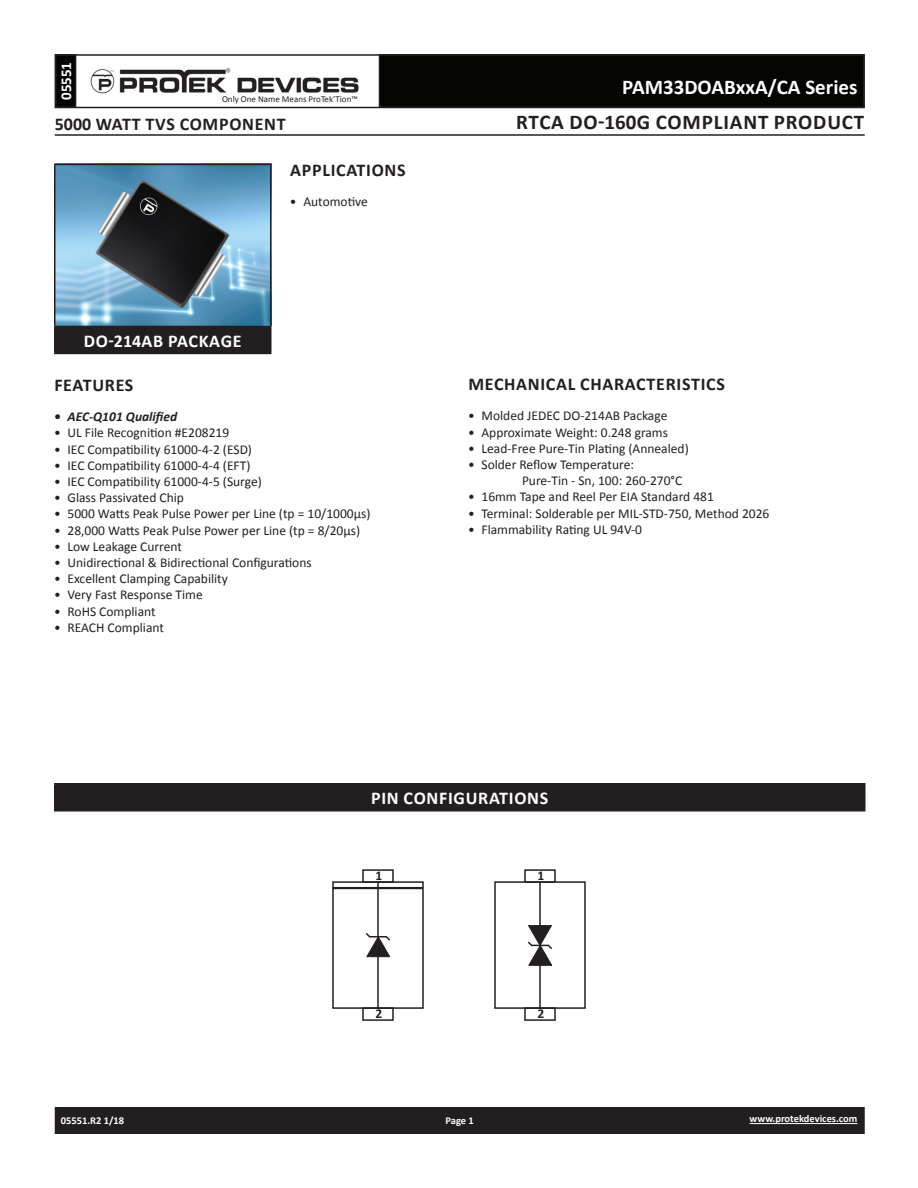
<style>
.page{position:relative;width:918px;height:1188px;background:#fff}
.page>*{position:absolute;margin:0;border:0;box-sizing:border-box;transform-origin:0 0}
.t1{font:700 21px "Calibri";letter-spacing:.04em;color:#231f20}
.t2{font:700 21px "Calibri";color:#fff}
.t3{font:700 18px "Calibri";letter-spacing:.04em;color:#231f20}
.t4{font:700 18px "Calibri";letter-spacing:.04em;color:#fff}
.t5{font:700 15px "Calibri";color:#fff}
.t6{font:13.5px/16.2px "Calibri";color:#231f20}
.t7{font:italic 700 13.5px "Calibri";color:#231f20}
.t8{font:700 13.5px "Calibri";color:#231f20}
.t9{font:700 10.5px "Calibri";color:#fff}
.t10{font:9px "Calibri";color:#231f20}
</style>
<div class="page">
<div style="left:56px;top:1108px;width:808px;height:25px;background:#231f20"></div>
<div style="left:55px;top:1107px;width:810px;height:27px;border:2px solid #231f20"></div>
<div style="left:56px;top:55px;width:20px;height:52px;background:#040503"></div>
<div style="left:55px;top:54px;width:21px;height:54px;border:2px solid #231f20"></div>
<div style="left:380px;top:55px;width:484px;height:52px;background:#040503"></div>
<div style="left:55px;top:54px;width:810px;height:54px;border:2px solid #231f20"></div>
<img style="left:90px;top:68px;width:269px;height:26px">
<hr style="left:750px;top:1123px;width:107px;height:1px;background:#fff">
<hr style="left:55px;top:134px;width:810px;height:2px;background:#231f20">
<div style="left:55px;top:784px;width:810px;height:27px;background:#231f20"></div>
<hr style="left:54px;top:783px;width:812px;height:1px;background:#231f20">
<hr style="left:54px;top:784px;width:2px;height:26px;background:#231f20">
<hr style="left:864px;top:784px;width:2px;height:26px;background:#231f20">
<hr style="left:54px;top:810px;width:812px;height:2px;background:#231f20">
<img style="left:56px;top:165px;width:214px;height:161px">
<div style="left:55px;top:326px;width:216px;height:27px;background:#231f20"></div>
<hr style="left:54px;top:164px;width:218px;height:1px;background:#231f20">
<hr style="left:54px;top:165px;width:2px;height:161px;background:#231f20">
<hr style="left:270px;top:165px;width:2px;height:161px;background:#231f20">
<hr style="left:54px;top:326px;width:218px;height:1px;background:#231f20">
<hr style="left:54px;top:327px;width:2px;height:26px;background:#231f20">
<hr style="left:270px;top:327px;width:2px;height:26px;background:#231f20">
<hr style="left:54px;top:353px;width:218px;height:1px;background:#231f20">
<svg style="left:366px;top:933px;width:25px;height:24px"></svg>
<div style="left:332px;top:881px;width:92px;height:128px;border:2px solid #231f20"></div>
<div style="left:362px;top:1007px;width:32px;height:14px;border:2px solid #231f20"></div>
<div style="left:362px;top:869px;width:32px;height:14px;border:2px solid #231f20"></div>
<hr style="left:377px;top:882px;width:2px;height:126px;background:#231f20">
<hr style="left:333px;top:887px;width:90px;height:2px;background:#231f20">
<div style="left:494px;top:881px;width:92px;height:128px;border:2px solid #231f20"></div>
<div style="left:524px;top:1007px;width:32px;height:14px;border:2px solid #231f20"></div>
<div style="left:524px;top:869px;width:32px;height:14px;border:2px solid #231f20"></div>
<hr style="left:539px;top:882px;width:2px;height:126px;background:#231f20">
<svg style="left:527px;top:925px;width:26px;height:41px"></svg>
<p class="t5" style="left:56px;top:100px;width:40px;rotate:-90deg">05551</p>
<p class="t10" style="left:222px;top:93px;width:137px">Only One Name Means ProTek’Tion™</p>
<h2 class="t3" style="left:55px;top:112px;width:233px">5000 WATT TVS COMPONENT</h2>
<h2 class="t3" style="left:290px;top:158px;width:117px">APPLICATIONS</h2>
<p class="t6" style="left:290px;top:194px;width:80px">• Automotive</p>
<h2 class="t4" style="left:84px;top:329px;width:159px">DO-214AB PACKAGE</h2>
<h2 class="t3" style="left:54px;top:373px;width:81px">FEATURES</h2>
<p class="t7" style="left:54px;top:408px;width:125px">• AEC-Q101 Qualified</p>
<p class="t6" style="left:54px;top:425px;width:177px">• UL File Recognition #E208219</p>
<p class="t6" style="left:54px;top:441px;width:200px">• IEC Compatibility 61000-4-2 (ESD)</p>
<p class="t6" style="left:54px;top:457px;width:198px">• IEC Compatibility 61000-4-4 (EFT)</p>
<p class="t6" style="left:54px;top:473px;width:209px">• IEC Compatibility 61000-4-5 (Surge)</p>
<p class="t6" style="left:54px;top:490px;width:131px">• Glass Passivated Chip</p>
<p class="t6" style="left:54px;top:506px;width:318px">• 5000 Watts Peak Pulse Power per Line (tp = 10/1000µs)</p>
<p class="t6" style="left:54px;top:522px;width:308px">• 28,000 Watts Peak Pulse Power per Line (tp = 8/20µs)</p>
<p class="t6" style="left:54px;top:538px;width:129px">• Low Leakage Current</p>
<p class="t6" style="left:54px;top:554px;width:259px">• Unidirectional &amp; Bidirectional Configurations</p>
<p class="t6" style="left:54px;top:571px;width:175px">• Excellent Clamping Capability</p>
<p class="t6" style="left:54px;top:587px;width:150px">• Very Fast Response Time</p>
<p class="t6" style="left:54px;top:603px;width:103px">• RoHS Compliant</p>
<p class="t6" style="left:54px;top:619px;width:111px">• REACH Compliant</p>
<h1 class="t2" style="left:622px;top:74px;width:237px">PAM33DOABxxA/CA Series</h1>
<h1 class="t1" style="left:516px;top:109px;width:350px">RTCA DO-160G COMPLIANT PRODUCT</h1>
<h2 class="t3" style="left:468px;top:372px;width:258px">MECHANICAL CHARACTERISTICS</h2>
<p class="t6" style="left:468px;top:408px;width:201px">• Molded JEDEC DO-214AB Package</p>
<p class="t6" style="left:468px;top:424px;width:202px">• Approximate Weight: 0.248 grams</p>
<p class="t6" style="left:468px;top:440px;width:222px">• Lead-Free Pure-Tin Plating (Annealed)</p>
<p class="t6" style="left:522px;top:457px;width:162px;text-indent:-54px">• Solder Reflow Temperature:<br>Pure-Tin - Sn, 100: 260-270°C</p>
<p class="t6" style="left:468px;top:489px;width:247px">• 16mm Tape and Reel Per EIA Standard 481</p>
<p class="t6" style="left:468px;top:505px;width:303px">• Terminal: Solderable per MIL-STD-750, Method 2026</p>
<p class="t6" style="left:468px;top:521px;width:176px">• Flammability Rating UL 94V-0</p>
<h2 class="t4" style="left:371px;top:787px;width:179px">PIN CONFIGURATIONS</h2>
<p class="t8" style="left:375px;top:868px;width:8px">1</p>
<p class="t8" style="left:375px;top:1006px;width:8px">2</p>
<p class="t8" style="left:537px;top:868px;width:8px">1</p>
<p class="t8" style="left:537px;top:1006px;width:8px">2</p>
<p class="t9" style="left:61px;top:1114px;width:65px">05551.R2 1/18</p>
<p class="t9" style="left:446px;top:1114px;width:30px">Page 1</p>
<p class="t9" style="left:750px;top:1112px;width:109px">www.protekdevices.com</p>
</div>
